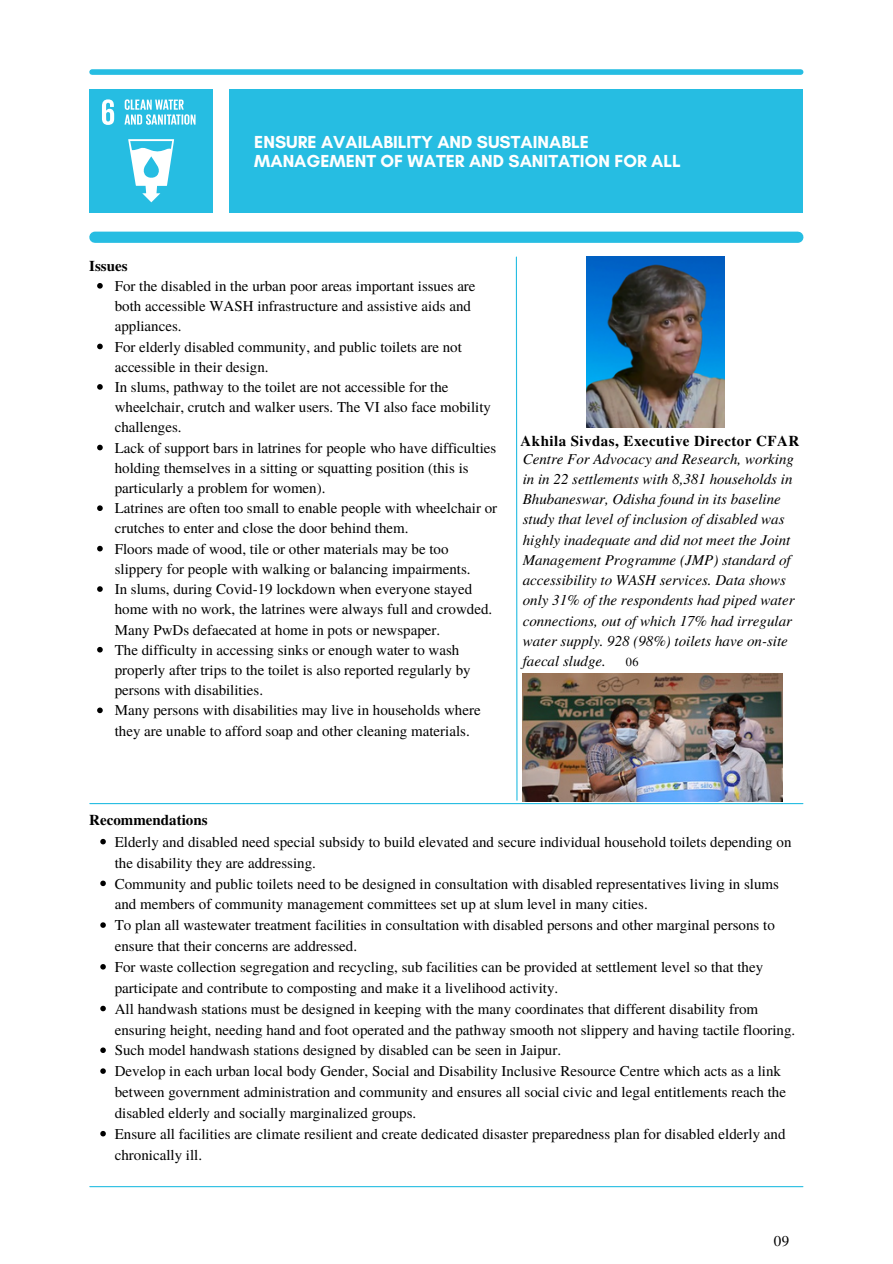
<style>
.page{position:relative;width:893px;height:1264px;background:#fff}
.page>*{position:absolute;margin:0;border:0;box-sizing:border-box;transform-origin:0 0}
.t1{font:700 17.7px/19px "Glacial Indifference";color:#fff}
.t2{font:15px/20.2px "Te X Gyre Termes";color:#000}
.t3{font:italic 15px/20.2px "Te X Gyre Termes";color:#000}
.t4{font:700 15px "Te X Gyre Termes";letter-spacing:.03em;color:#000}
.t5{font:700 15px "Te X Gyre Termes";color:#000}
.t6{font:12.3px "Te X Gyre Termes";color:#000}
</style>
<div class="page">
<div style="left:229px;top:89px;width:573px;height:124px;background:#26bde2"></div>
<div style="left:92px;top:69px;width:708px;height:6px;background:#26bde2"></div>
<div style="left:95px;top:232px;width:702px;height:11px;background:#26bde2"></div>
<div style="left:89px;top:89px;width:124px;height:124px;background:#26bde2"></div>
<svg style="left:102px;top:99px;width:93px;height:103px"></svg>
<svg style="left:515px;top:256px;width:3px;height:545px"></svg>
<hr style="left:90px;top:803px;width:712px;height:1px;background:#26bde2">
<hr style="left:90px;top:1186px;width:712px;height:1px;background:#26bde2">
<img style="left:586px;top:256px;width:138px;height:171px">
<img style="left:522px;top:674px;width:260px;height:127px">
<svg style="left:97px;top:283px;width:6px;height:5px"></svg>
<svg style="left:97px;top:343px;width:6px;height:6px"></svg>
<svg style="left:97px;top:384px;width:6px;height:6px"></svg>
<svg style="left:97px;top:445px;width:6px;height:5px"></svg>
<svg style="left:97px;top:505px;width:6px;height:6px"></svg>
<svg style="left:97px;top:546px;width:6px;height:5px"></svg>
<svg style="left:97px;top:586px;width:6px;height:6px"></svg>
<svg style="left:97px;top:647px;width:6px;height:5px"></svg>
<svg style="left:97px;top:707px;width:6px;height:6px"></svg>
<svg style="left:100px;top:838px;width:6px;height:6px"></svg>
<svg style="left:100px;top:880px;width:6px;height:6px"></svg>
<svg style="left:100px;top:922px;width:6px;height:5px"></svg>
<svg style="left:100px;top:964px;width:6px;height:5px"></svg>
<svg style="left:100px;top:1005px;width:6px;height:6px"></svg>
<svg style="left:100px;top:1047px;width:6px;height:5px"></svg>
<svg style="left:100px;top:1068px;width:6px;height:5px"></svg>
<svg style="left:100px;top:1131px;width:6px;height:5px"></svg>
<p class="t4" style="left:89px;top:254px;width:40px">Issues</p>
<p class="t1" style="left:254px;top:132px;width:428px">ENSURE AVAILABILITY AND SUSTAINABLE<br>MANAGEMENT OF WATER AND SANITATION FOR ALL</p>
<p class="t2" style="left:115px;top:275px;width:384px">For the disabled in the urban poor areas important issues are both accessible WASH infrastructure and assistive aids and appliances.<br>For elderly disabled community, and public toilets are not accessible in their design.<br>In slums, pathway to the toilet are not accessible for the wheelchair, crutch and walker users. The VI also face mobility challenges.<br>Lack of support bars in latrines for people who have difficulties holding themselves in a sitting or squatting position (this is particularly a problem for women).<br>Latrines are often too small to enable people with wheelchair or crutches to enter and close the door behind them.<br>Floors made of wood, tile or other materials may be too slippery for people with walking or balancing impairments.<br>In slums, during Covid-19 lockdown when everyone stayed home with no work, the latrines were always full and crowded.<br>Many PwDs defaecated at home in pots or newspaper.<br>The difficulty in accessing sinks or enough water to wash properly after trips to the toilet is also reported regularly by persons with disabilities.<br>Many persons with disabilities may live in households where they are unable to afford soap and other cleaning materials.</p>
<p class="t4" style="left:520px;top:429px;width:280px">Akhila Sivdas, Executive Director CFAR</p>
<p class="t3" style="left:522px;top:447px;width:273px">Centre For Advocacy and Research, working in in 22 settlements with 8,381 households in Bhubaneswar, Odisha found in its baseline study that level of inclusion of disabled was highly inadequate and did not meet the Joint Management Programme (JMP) standard of accessibility to WASH services. Data shows only 31% of the respondents had piped water connections, out of which 17% had irregular water supply. 928 (98%) toilets have on-site faecal sludge.</p>
<p class="t6" style="left:626px;top:653px;width:14px">06</p>
<p class="t5" style="left:89px;top:808px;width:120px">Recommendations</p>
<p class="t2" style="left:115px;top:830px;width:682px;line-height:20.9px">Elderly and disabled need special subsidy to build elevated and secure individual household toilets depending on the disability they are addressing.<br>Community and public toilets need to be designed in consultation with disabled representatives living in slums and members of community management committees set up at slum level in many cities.<br>To plan all wastewater treatment facilities in consultation with disabled persons and other marginal persons to ensure that their concerns are addressed.<br>For waste collection segregation and recycling, sub facilities can be provided at settlement level so that they participate and contribute to composting and make it a livelihood activity.<br>All handwash stations must be designed in keeping with the many coordinates that different disability from ensuring height, needing hand and foot operated and the pathway smooth not slippery and having tactile flooring.<br>Such model handwash stations designed by disabled can be seen in Jaipur.<br>Develop in each urban local body Gender, Social and Disability Inclusive Resource Centre which acts as a link between government administration and community and ensures all social civic and legal entitlements reach the disabled elderly and socially marginalized groups.<br>Ensure all facilities are climate resilient and create dedicated disaster preparedness plan for disabled elderly and chronically ill.</p>
<p class="t2" style="left:773px;top:1229px;width:17px">09</p>
</div>
